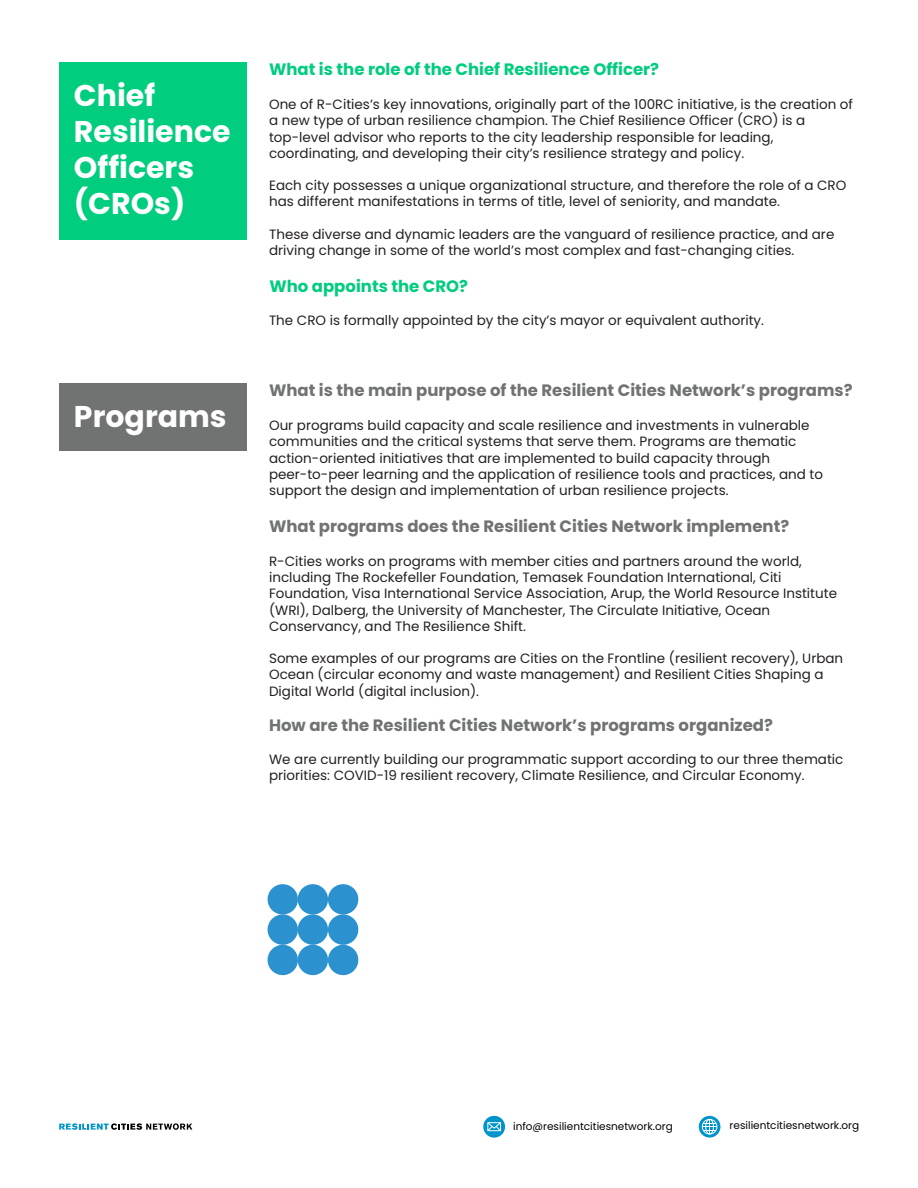
<style>
.page{position:relative;width:918px;height:1188px;background:#fff}
.page>*{position:absolute;margin:0;border:0;box-sizing:border-box;transform-origin:0 0}
.t1{font:700 30px/36px "Poppins";color:#fff}
.t2{font:700 16.5px "Poppins";color:#707372}
.t3{font:700 16.5px "Poppins";color:#00cd7d}
.t4{font:13.5px/16.2px "Poppins";color:#231f20}
.t5{font:10.5px "Poppins";color:#000}
</style>
<div class="page">
<div style="left:59px;top:63px;width:188px;height:177px;background:#00cd7d"></div>
<div style="left:59px;top:384px;width:188px;height:67px;background:#707372"></div>
<svg style="left:268px;top:884px;width:91px;height:91px"></svg>
<svg style="left:483px;top:1116px;width:22px;height:22px"></svg>
<svg style="left:487px;top:1122px;width:14px;height:9px"></svg>
<svg style="left:699px;top:1116px;width:21px;height:22px"></svg>
<svg style="left:702px;top:1119px;width:15px;height:16px"></svg>
<svg style="left:59px;top:1123px;width:133px;height:7px"></svg>
<h1 class="t1" style="left:74px;top:78px;width:158px">Chief<br>Resilience<br>Officers (CROs)</h1>
<h1 class="t1" style="left:74px;top:399px;width:154px">Programs</h1>
<p class="t3" style="left:269px;top:60px;width:392px">What is the role of the Chief Resilience Officer?</p>
<p class="t4" style="left:269px;top:96px;width:585px">One of R-Cities’s key innovations, originally part of the 100RC initiative, is the creation of a new type of urban resilience champion. The Chief Resilience Officer (CRO) is a top-level advisor who reports to the city leadership responsible for leading, coordinating, and developing their city’s resilience strategy and policy.</p>
<p class="t4" style="left:269px;top:177px;width:579px">Each city possesses a unique organizational structure, and therefore the role of a CRO has different manifestations in terms of title, level of seniority, and mandate.</p>
<p class="t4" style="left:269px;top:226px;width:567px">These diverse and dynamic leaders are the vanguard of resilience practice, and are driving change in some of the world’s most complex and fast-changing cities.</p>
<p class="t3" style="left:269px;top:277px;width:200px">Who appoints the CRO?</p>
<p class="t4" style="left:269px;top:313px;width:497px">The CRO is formally appointed by the city’s mayor or equivalent authority.</p>
<p class="t2" style="left:269px;top:381px;width:585px">What is the main purpose of the Resilient Cities Network’s programs?</p>
<p class="t4" style="left:269px;top:417px;width:556px">Our programs build capacity and scale resilience and investments in vulnerable communities and the critical systems that serve them. Programs are thematic action-oriented initiatives that are implemented to build capacity through peer-to-peer learning and the application of resilience tools and practices, and to support the design and implementation of urban resilience projects.</p>
<p class="t2" style="left:269px;top:516px;width:522px">What programs does the Resilient Cities Network implement?</p>
<p class="t4" style="left:269px;top:553px;width:570px">R-Cities works on programs with member cities and partners around the world, including The Rockefeller Foundation, Temasek Foundation International, Citi Foundation, Visa International Service Association, Arup, the World Resource Institute (WRI), Dalberg, the University of Manchester, The Circulate Initiative, Ocean Conservancy, and The Resilience Shift.</p>
<p class="t4" style="left:269px;top:650px;width:576px">Some examples of our programs are Cities on the Frontline (resilient recovery), Urban<br>Ocean (circular economy and waste management) and Resilient Cities Shaping a<br>Digital World (digital inclusion).</p>
<p class="t2" style="left:269px;top:716px;width:505px">How are the Resilient Cities Network’s programs organized?</p>
<p class="t4" style="left:269px;top:751px;width:576px">We are currently building our programmatic support according to our three thematic priorities: COVID-19 resilient recovery, Climate Resilience, and Circular Economy.</p>
<p class="t5" style="left:513px;top:1120px;width:161px">info@resilientcitiesnetwork.org</p>
<p class="t5" style="left:730px;top:1119px;width:131px">resilientcitiesnetwork.org</p>
</div>
